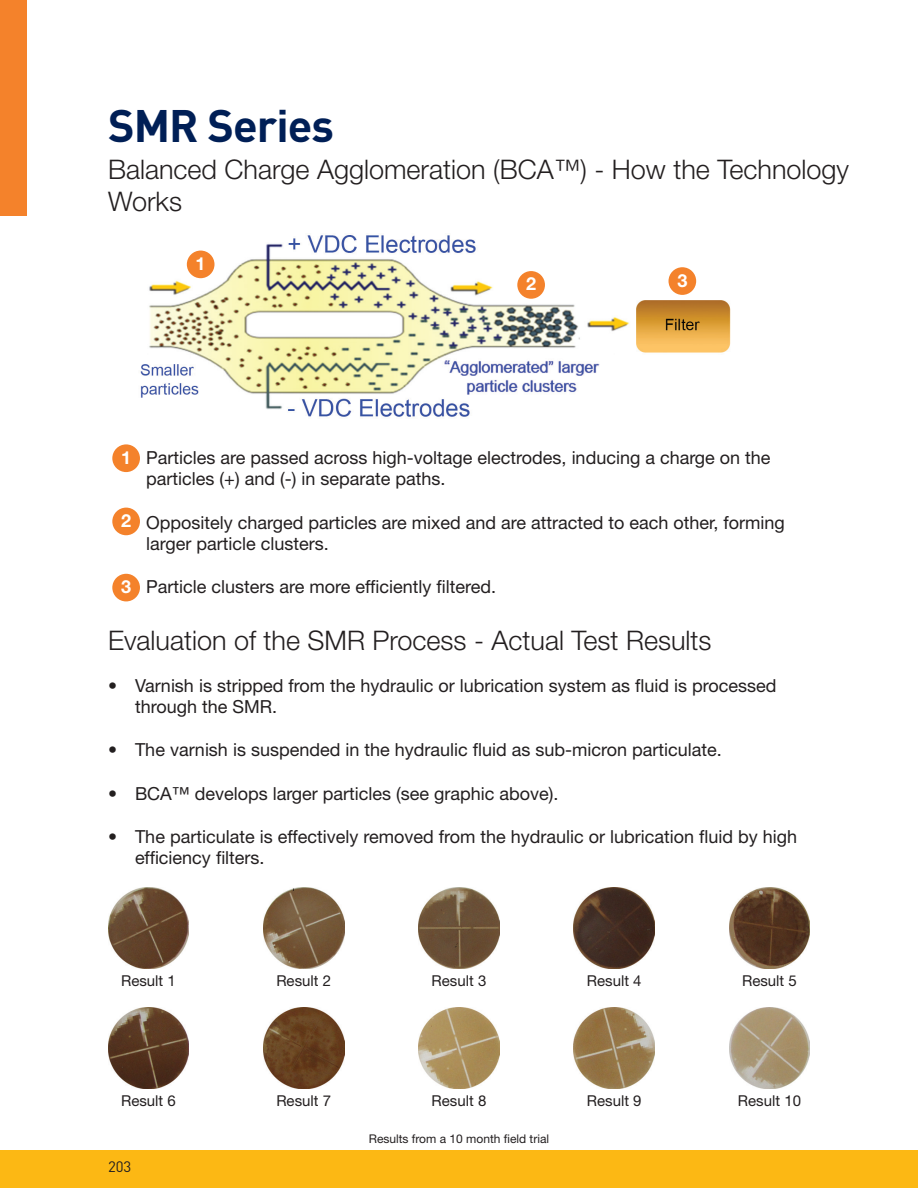
<style>
.page{position:relative;width:918px;height:1188px;background:#fff}
.page>*{position:absolute;margin:0;border:0;box-sizing:border-box;transform-origin:0 0}
.t1{font:700 45px "DINOT";letter-spacing:-.02em;color:#001f56}
.t2{font:300 27px/32.4px "Helvetica Neue LT Std";color:#231f20}
.t3{font:18px/21.6px "Helvetica Neue LT Std";color:#231f20}
.t4{font:700 18px "Helvetica Neue LT Std";color:#fff}
.t5{font:15px "Helvetica Neue LT Std";color:#231f20}
.t6{font:15px "DINOT";color:#231f20}
.t7{font:12px "Helvetica Neue LT Std";color:#231f20}
</style>
<div class="page">
<div style="left:0;top:1150px;width:918px;height:38px;background:#fcb814"></div>
<img style="left:140px;top:235px;width:591px;height:182px">
<img style="left:108px;top:887px;width:81px;height:81px">
<img style="left:263px;top:887px;width:81px;height:81px">
<img style="left:418px;top:887px;width:82px;height:81px">
<img style="left:574px;top:887px;width:81px;height:81px">
<img style="left:729px;top:887px;width:81px;height:81px">
<img style="left:108px;top:1008px;width:81px;height:81px">
<img style="left:263px;top:1008px;width:81px;height:81px">
<img style="left:418px;top:1008px;width:82px;height:81px">
<img style="left:574px;top:1008px;width:81px;height:81px">
<img style="left:729px;top:1008px;width:81px;height:81px">
<div style="left:112px;top:444px;width:28px;height:28px;background:#f4822b;border-radius:50%"></div>
<div style="left:112px;top:508px;width:28px;height:27px;background:#f4822b;border-radius:50%"></div>
<div style="left:112px;top:574px;width:28px;height:27px;background:#f4822b;border-radius:50%"></div>
<div style="left:187px;top:251px;width:27px;height:27px;background:#f4822b;border-radius:50%"></div>
<div style="left:517px;top:271px;width:28px;height:28px;background:#f4822b;border-radius:50%"></div>
<div style="left:669px;top:267px;width:27px;height:28px;background:#f4822b;border-radius:50%"></div>
<div style="left:0;top:0;width:27px;height:216px;background:#f4822b"></div>
<p class="t1" style="left:108px;top:96px;width:228px">SMR Series</p>
<p class="t2" style="left:108px;top:153px;width:743px">Balanced Charge Agglomeration (BCA™) - How the Technology<br>Works</p>
<p class="t4" style="left:196px;top:252px;width:12px">1</p>
<p class="t4" style="left:526px;top:273px;width:12px">2</p>
<p class="t4" style="left:677px;top:269px;width:12px">3</p>
<p class="t4" style="left:121px;top:446px;width:12px">1</p>
<p class="t4" style="left:121px;top:509px;width:12px">2</p>
<p class="t4" style="left:121px;top:576px;width:12px">3</p>
<p class="t3" style="left:146px;top:446px;width:626px">Particles are passed across high-voltage electrodes, inducing a charge on the particles (+) and (-) in separate paths.</p>
<p class="t3" style="left:146px;top:511px;width:640px">Oppositely charged particles are mixed and are attracted to each other, forming larger particle clusters.</p>
<p class="t3" style="left:146px;top:576px;width:352px">Particle clusters are more efficiently filtered.</p>
<p class="t2" style="left:108px;top:623px;width:605px">Evaluation of the SMR Process - Actual Test Results</p>
<p class="t3" style="left:135px;top:674px;width:643px;text-indent:-27px">• Varnish is stripped from the hydraulic or lubrication system as fluid is processed through the SMR.</p>
<p class="t3" style="left:108px;top:739px;width:615px">• The varnish is suspended in the hydraulic fluid as sub-micron particulate.</p>
<p class="t3" style="left:108px;top:782px;width:452px">• BCA™ develops larger particles (see graphic above).</p>
<p class="t3" style="left:135px;top:825px;width:664px;text-indent:-27px">• The particulate is effectively removed from the hydraulic or lubrication fluid by high efficiency filters.</p>
<p class="t5" style="left:121px;top:971px;width:56px">Result 1</p>
<p class="t5" style="left:276px;top:971px;width:56px">Result 2</p>
<p class="t5" style="left:432px;top:971px;width:56px">Result 3</p>
<p class="t5" style="left:587px;top:971px;width:56px">Result 4</p>
<p class="t5" style="left:742px;top:971px;width:56px">Result 5</p>
<p class="t5" style="left:121px;top:1092px;width:56px">Result 6</p>
<p class="t5" style="left:276px;top:1092px;width:56px">Result 7</p>
<p class="t5" style="left:432px;top:1092px;width:56px">Result 8</p>
<p class="t5" style="left:587px;top:1092px;width:56px">Result 9</p>
<p class="t5" style="left:738px;top:1092px;width:65px">Result 10</p>
<p class="t7" style="left:369px;top:1131px;width:182px">Results from a 10 month field trial</p>
<p class="t6" style="left:108px;top:1156px;width:25px">203</p>
</div>
